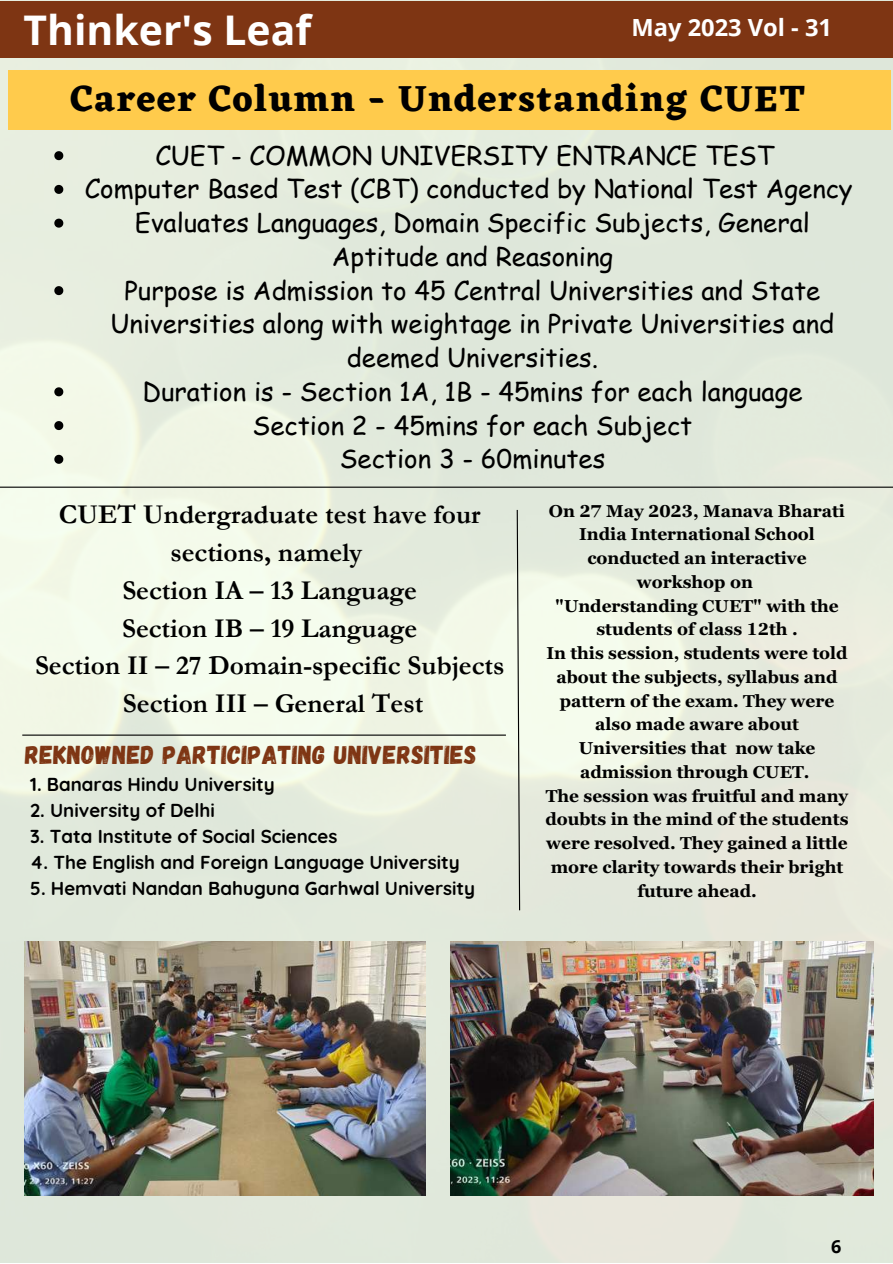
<style>
.page{position:relative;width:893px;height:1264px;background:#fff}
.page>*{position:absolute;margin:0;border:0;box-sizing:border-box;transform-origin:0 0}
.t1{font:700 40.8px "Open Sans";color:#fff}
.t2{font:700 37.35px "Eczar";letter-spacing:.04em;color:#000}
.t3{font:700 27.3px/37.8px "Garamond";color:#000;text-align:center}
.t4{font:25.95px "Gagalin";letter-spacing:.015em;color:#7e3513}
.t5{font:25.8px/33.8px "Comic Sans MS";color:#000;text-align:center}
.t6{font:700 23.7px "Open Sans";color:#fff}
.t7{font:700 18.75px "Quicksand";color:#000}
.t8{font:700 18px "Open Sans";color:#000}
.t9{font:700 17.25px/23.7px "Georgia Pro";color:#000;text-align:center}
</style>
<div class="page">
<img style="left:0;top:0;width:892px;height:1262px">
<div style="left:0;top:1px;width:892px;height:56px;background:#7e3513"></div>
<div style="left:8px;top:70px;width:882px;height:60px;background:#ffcb4c"></div>
<hr style="left:0;top:486px;width:892px;height:2px;background:#000">
<svg style="left:516px;top:509px;width:4px;height:402px;background:#a9aea3"></svg>
<hr style="left:22px;top:734px;width:484px;height:1px;background:#000">
<img style="left:450px;top:941px;width:423px;height:253px">
<img style="left:25px;top:941px;width:400px;height:254px">
<svg style="left:54px;top:151px;width:9px;height:9px"></svg>
<svg style="left:54px;top:185px;width:9px;height:9px"></svg>
<svg style="left:54px;top:219px;width:9px;height:9px"></svg>
<svg style="left:54px;top:286px;width:9px;height:9px"></svg>
<svg style="left:54px;top:387px;width:9px;height:9px"></svg>
<svg style="left:54px;top:421px;width:9px;height:9px"></svg>
<svg style="left:54px;top:455px;width:9px;height:9px"></svg>
<h1 class="t1" style="left:24px;top:1px;width:289px">Thinker's Leaf</h1>
<h3 class="t6" style="left:631px;top:10px;width:202px">May 2023 Vol - 31</h3>
<h2 class="t2" style="left:70px;top:76px;width:736px">Career Column - Understanding CUET</h2>
<p class="t5" style="left:85px;top:137px;width:769px">CUET - COMMON UNIVERSITY ENTRANCE TEST<br>Computer Based Test (CBT) conducted by National Test Agency Evaluates Languages, Domain Specific Subjects, General Aptitude and Reasoning<br>Purpose is Admission to 45 Central Universities and State Universities along with weightage in Private Universities and deemed Universities.<br>Duration is - Section 1A, 1B - 45mins for each language<br>Section 2 - 45mins for each Subject<br>Section 3 - 60minutes</p>
<p class="t9" style="left:545px;top:499px;width:304px">On 27 May 2023, Manava Bharati<br>India International School conducted an interactive workshop on<br>"Understanding CUET" with the students of class 12th .<br>In this session, students were told about the subjects, syllabus and pattern of the exam. They were also made aware about<br>Universities that now take admission through CUET.<br>The session was fruitful and many doubts in the mind of the students were resolved. They gained a little more clarity towards their bright future ahead.</p>
<h3 class="t3" style="left:35px;top:496px;width:471px">CUET Undergraduate test have four sections, namely<br>Section IA – 13 Language<br>Section IB – 19 Language<br>Section II – 27 Domain-specific Subjects<br>Section III – General Test</h3>
<h3 class="t4" style="left:25px;top:738px;width:453px">REKNOWNED PARTICIPATING UNIVERSITIES</h3>
<p class="t7" style="left:30px;top:772px;width:246px">1. Banaras Hindu University</p>
<p class="t7" style="left:30px;top:798px;width:186px">2. University of Delhi</p>
<p class="t7" style="left:30px;top:824px;width:309px">3. Tata Institute of Social Sciences</p>
<p class="t7" style="left:30px;top:850px;width:431px">4. The English and Foreign Language University</p>
<p class="t7" style="left:30px;top:876px;width:446px">5. Hemvati Nandan Bahuguna Garhwal University</p>
<p class="t8" style="left:831px;top:1233px;width:12px">6</p>
</div>
